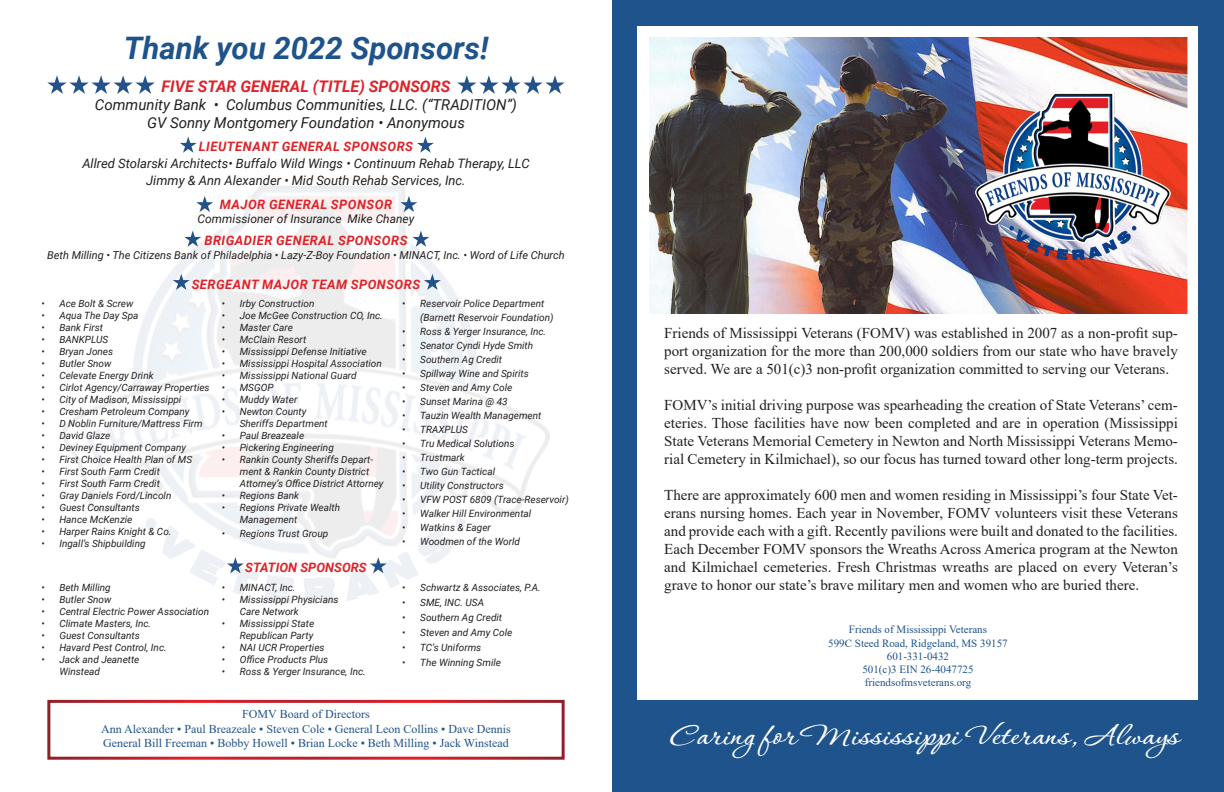
<style>
.page{position:relative;width:1224px;height:792px;background:#fff}
.page>*{position:absolute;margin:0;border:0;box-sizing:border-box;transform-origin:0 0}
.t1{font:700 35px "Corinthia";color:#fff}
.t2{font:italic 700 31px "Roboto";color:#1f538c}
.t3{font:italic 700 16px "Roboto";color:#dc2429}
.t4{font:15px/18px "Times New Roman";color:#231f20;text-align:justify}
.t5{font:italic 15px "Roboto";color:#231f20}
.t6{font:italic 13px "Roboto";color:#231f20}
.t7{font:italic 700 13px "Roboto";letter-spacing:.035em;color:#dc2429}
.t8{font:italic 700 13px "Roboto";color:#dc2429}
.t9{font:12px "Times New Roman";color:#1f538c}
.t10{font:italic 12px "Roboto";color:#231f20}
.t11{font:11px "Times New Roman";color:#1f538c}
.t12{font:italic 11px "Roboto";color:#231f20}
.t13{font:italic 10px/12px "Roboto";color:#231f20}
</style>
<div class="page">
<div style="left:612px;top:0;width:612px;height:792px;background:#1f538c"></div>
<div style="left:638px;top:26px;width:560px;height:674px;background:#fff"></div>
<img style="left:650px;top:38px;width:538px;height:275px">
<img style="left:976px;top:92px;width:195px;height:167px">
<svg style="left:180px;top:137px;width:17px;height:16px"></svg>
<svg style="left:417px;top:137px;width:17px;height:16px"></svg>
<svg style="left:173px;top:274px;width:17px;height:16px"></svg>
<svg style="left:424px;top:274px;width:17px;height:16px"></svg>
<svg style="left:184px;top:231px;width:17px;height:16px"></svg>
<svg style="left:412px;top:231px;width:17px;height:16px"></svg>
<svg style="left:196px;top:196px;width:17px;height:16px"></svg>
<svg style="left:400px;top:196px;width:17px;height:16px"></svg>
<svg style="left:227px;top:557px;width:17px;height:16px"></svg>
<svg style="left:370px;top:557px;width:17px;height:16px"></svg>
<svg style="left:47px;top:75px;width:108px;height:19px"></svg>
<svg style="left:457px;top:75px;width:108px;height:19px"></svg>
<p class="t2" style="left:124px;top:26px;width:366px">Thank you 2022 Sponsors!</p>
<p class="t3" style="left:162px;top:75px;width:290px">FIVE STAR GENERAL (TITLE) SPONSORS</p>
<p class="t5" style="left:95px;top:94px;width:424px">Community Bank • Columbus Communities, LLC. (“TRADITION”)</p>
<p class="t5" style="left:147px;top:112px;width:319px">GV Sonny Montgomery Foundation • Anonymous</p>
<p class="t7" style="left:199px;top:137px;width:216px">LIEUTENANT GENERAL SPONSORS</p>
<p class="t6" style="left:82px;top:154px;width:449px">Allred Stolarski Architects• Buffalo Wild Wings • Continuum Rehab Therapy, LLC</p>
<p class="t6" style="left:146px;top:171px;width:321px">Jimmy &amp; Ann Alexander • Mid South Rehab Services, Inc.</p>
<p class="t7" style="left:220px;top:195px;width:174px">MAJOR GENERAL SPONSOR</p>
<p class="t10" style="left:198px;top:210px;width:218px">Commissioner of Insurance Mike Chaney</p>
<p class="t7" style="left:204px;top:231px;width:205px">BRIGADIER GENERAL SPONSORS</p>
<p class="t12" style="left:47px;top:247px;width:519px">Beth Milling • The Citizens Bank of Philadelphia • Lazy-Z-Boy Foundation • MINACT, Inc. • Word of Life Church</p>
<p class="t7" style="left:192px;top:275px;width:230px">SERGEANT MAJOR TEAM SPONSORS</p>
<p class="t13" style="left:41px;top:297px;width:94px">• Ace Bolt &amp; Screw</p>
<p class="t13" style="left:41px;top:309px;width:99px">• Aqua The Day Spa</p>
<p class="t13" style="left:41px;top:321px;width:63px">• Bank First</p>
<p class="t13" style="left:41px;top:333px;width:68px">• BANKPLUS</p>
<p class="t13" style="left:41px;top:345px;width:73px">• Bryan Jones</p>
<p class="t13" style="left:41px;top:357px;width:72px">• Butler Snow</p>
<p class="t13" style="left:41px;top:369px;width:114px">• Celevate Energy Drink</p>
<p class="t13" style="left:41px;top:381px;width:170px">• Cirlot Agency/Carraway Properties</p>
<p class="t13" style="left:41px;top:393px;width:142px">• City of Madison, Mississippi</p>
<p class="t13" style="left:41px;top:405px;width:150px">• Cresham Petroleum Company</p>
<p class="t13" style="left:41px;top:417px;width:163px">• D Noblin Furniture/Mattress Firm</p>
<p class="t13" style="left:41px;top:429px;width:71px">• David Glaze</p>
<p class="t13" style="left:41px;top:441px;width:146px">• Deviney Equipment Company</p>
<p class="t13" style="left:41px;top:453px;width:152px">• First Choice Health Plan of MS</p>
<p class="t13" style="left:41px;top:465px;width:120px">• First South Farm Credit</p>
<p class="t13" style="left:41px;top:477px;width:120px">• First South Farm Credit</p>
<p class="t13" style="left:41px;top:489px;width:132px">• Gray Daniels Ford/Lincoln</p>
<p class="t13" style="left:41px;top:501px;width:100px">• Guest Consultants</p>
<p class="t13" style="left:41px;top:513px;width:93px">• Hance McKenzie</p>
<p class="t13" style="left:41px;top:525px;width:132px">• Harper Rains Knight &amp; Co.</p>
<p class="t13" style="left:41px;top:537px;width:106px">• Ingall’s Shipbuilding</p>
<p class="t13" style="left:41px;top:581px;width:71px">• Beth Milling</p>
<p class="t13" style="left:41px;top:593px;width:72px">• Butler Snow</p>
<p class="t13" style="left:41px;top:605px;width:169px">• Central Electric Power Association</p>
<p class="t13" style="left:41px;top:617px;width:111px">• Climate Masters, Inc.</p>
<p class="t13" style="left:41px;top:629px;width:100px">• Guest Consultants</p>
<p class="t13" style="left:41px;top:641px;width:127px">• Havard Pest Control, Inc.</p>
<p class="t13" style="left:59px;top:653px;width:82px;text-indent:-18px">• Jack and Jeanette<br>Winstead</p>
<p class="t13" style="left:222px;top:297px;width:94px">• Irby Construction</p>
<p class="t13" style="left:222px;top:309px;width:163px">• Joe McGee Construction CO, Inc.</p>
<p class="t13" style="left:222px;top:321px;width:73px">• Master Care</p>
<p class="t13" style="left:222px;top:333px;width:86px">• McClain Resort</p>
<p class="t13" style="left:222px;top:345px;width:146px">• Mississippi Defense Initiative</p>
<p class="t13" style="left:222px;top:357px;width:162px">• Mississippi Hospital Association</p>
<p class="t13" style="left:222px;top:369px;width:136px">• Mississippi National Guard</p>
<p class="t13" style="left:222px;top:381px;width:53px">• MSGOP</p>
<p class="t13" style="left:222px;top:393px;width:77px">• Muddy Water</p>
<p class="t13" style="left:240px;top:405px;width:90px;text-indent:-18px">• Newton County<br>Sheriffs Department</p>
<p class="t13" style="left:222px;top:429px;width:84px">• Paul Breazeale</p>
<p class="t13" style="left:222px;top:441px;width:114px">• Pickering Engineering</p>
<p class="t13" style="left:240px;top:453px;width:145px;text-indent:-18px">• Rankin County Sheriffs Depart&shy;ment &amp; Rankin County District<br>Attorney’s Office District Attorney</p>
<p class="t13" style="left:222px;top:489px;width:79px">• Regions Bank</p>
<p class="t13" style="left:240px;top:501px;width:102px;text-indent:-18px">• Regions Private Wealth<br>Management</p>
<p class="t13" style="left:222px;top:527px;width:108px">• Regions Trust Group</p>
<p class="t8" style="left:245px;top:558px;width:123px">STATION SPONSORS</p>
<p class="t13" style="left:222px;top:581px;width:75px">• MINACT, Inc.</p>
<p class="t13" style="left:240px;top:593px;width:100px;text-indent:-18px">• Mississippi Physicians<br>Care Network</p>
<p class="t13" style="left:222px;top:617px;width:94px;text-align:right">• Mississippi State<br>Republican Party</p>
<p class="t13" style="left:222px;top:641px;width:104px">• NAI UCR Properties</p>
<p class="t13" style="left:222px;top:653px;width:108px">• Office Products Plus</p>
<p class="t13" style="left:222px;top:665px;width:146px">• Ross &amp; Yerger Insurance, Inc.</p>
<p class="t13" style="left:420px;top:296px;width:135px;line-height:14px;text-indent:-18px">• Reservoir Police Department (Barnett Reservoir Foundation)</p>
<p class="t13" style="left:402px;top:325px;width:146px">• Ross &amp; Yerger Insurance, Inc.</p>
<p class="t13" style="left:402px;top:339px;width:133px">• Senator Cyndi Hyde Smith</p>
<p class="t13" style="left:402px;top:353px;width:102px">• Southern Ag Credit</p>
<p class="t13" style="left:402px;top:367px;width:128px">• Spillway Wine and Spirits</p>
<p class="t13" style="left:402px;top:381px;width:112px">• Steven and Amy Cole</p>
<p class="t13" style="left:402px;top:395px;width:107px">• Sunset Marina @ 43</p>
<p class="t13" style="left:402px;top:409px;width:141px">• Tauzin Wealth Management</p>
<p class="t13" style="left:402px;top:423px;width:67px">• TRAXPLUS</p>
<p class="t13" style="left:402px;top:437px;width:114px">• Tru Medical Solutions</p>
<p class="t13" style="left:402px;top:451px;width:64px">• Trustmark</p>
<p class="t13" style="left:402px;top:465px;width:94px">• Two Gun Tactical</p>
<p class="t13" style="left:402px;top:479px;width:103px">• Utility Constructors</p>
<p class="t13" style="left:402px;top:493px;width:168px">• VFW POST 6809 (Trace-Reservoir)</p>
<p class="t13" style="left:402px;top:507px;width:131px">• Walker Hill Environmental</p>
<p class="t13" style="left:402px;top:521px;width:90px">• Watkins &amp; Eager</p>
<p class="t13" style="left:402px;top:535px;width:119px">• Woodmen of the World</p>
<p class="t13" style="left:402px;top:581px;width:140px">• Schwartz &amp; Associates, P.A.</p>
<p class="t13" style="left:402px;top:596px;width:83px">• SME, INC. USA</p>
<p class="t13" style="left:402px;top:611px;width:102px">• Southern Ag Credit</p>
<p class="t13" style="left:402px;top:626px;width:112px">• Steven and Amy Cole</p>
<p class="t13" style="left:402px;top:641px;width:81px">• TC’s Uniforms</p>
<p class="t13" style="left:402px;top:656px;width:100px">• The Winning Smile</p>
<p class="t9" style="left:242px;top:706px;width:129px">FOMV Board of Directors</p>
<p class="t9" style="left:101px;top:720px;width:411px">Ann Alexander • Paul Breazeale • Steven Cole • General Leon Collins • Dave Dennis</p>
<p class="t9" style="left:103px;top:735px;width:407px">General Bill Freeman • Bobby Howell • Brian Locke • Beth Milling • Jack Winstead</p>
<p class="t4" style="left:664px;top:323px;width:515px">Friends of Mississippi Veterans (FOMV) was established in 2007 as a non-profit sup&shy;port organization for the more than 200,000 soldiers from our state who have bravely served. We are a 501(c)3 non-profit organization committed to serving our Veterans.</p>
<p class="t4" style="left:664px;top:395px;width:515px">FOMV’s initial driving purpose was spearheading the creation of State Veterans’ cem&shy;eteries. Those facilities have now been completed and are in operation (Mississippi State Veterans Memorial Cemetery in Newton and North Mississippi Veterans Memo&shy;rial Cemetery in Kilmichael), so our focus has turned toward other long-term projects.</p>
<p class="t4" style="left:664px;top:485px;width:515px">There are approximately 600 men and women residing in Mississippi’s four State Vet&shy;erans nursing homes. Each year in November, FOMV volunteers visit these Veterans and provide each with a gift. Recently pavilions were built and donated to the facilities.<br>Each December FOMV sponsors the Wreaths Across America program at the Newton and Kilmichael cemeteries. Fresh Christmas wreaths are placed on every Veteran’s grave to honor our state’s brave military men and women who are buried there.</p>
<p class="t11" style="left:849px;top:622px;width:140px">Friends of Mississippi Veterans</p>
<p class="t11" style="left:828px;top:635px;width:181px">599C Steed Road, Ridgeland, MS 39157</p>
<p class="t11" style="left:887px;top:648px;width:64px">601-331-0432</p>
<p class="t11" style="left:862px;top:662px;width:113px">501(c)3 EIN 26-4047725</p>
<p class="t11" style="left:865px;top:675px;width:108px">friendsofmsveterans.org</p>
<p class="t1" style="left:669px;top:714px;width:511px">Caring for Mississippi Veterans, Always</p>
</div>
